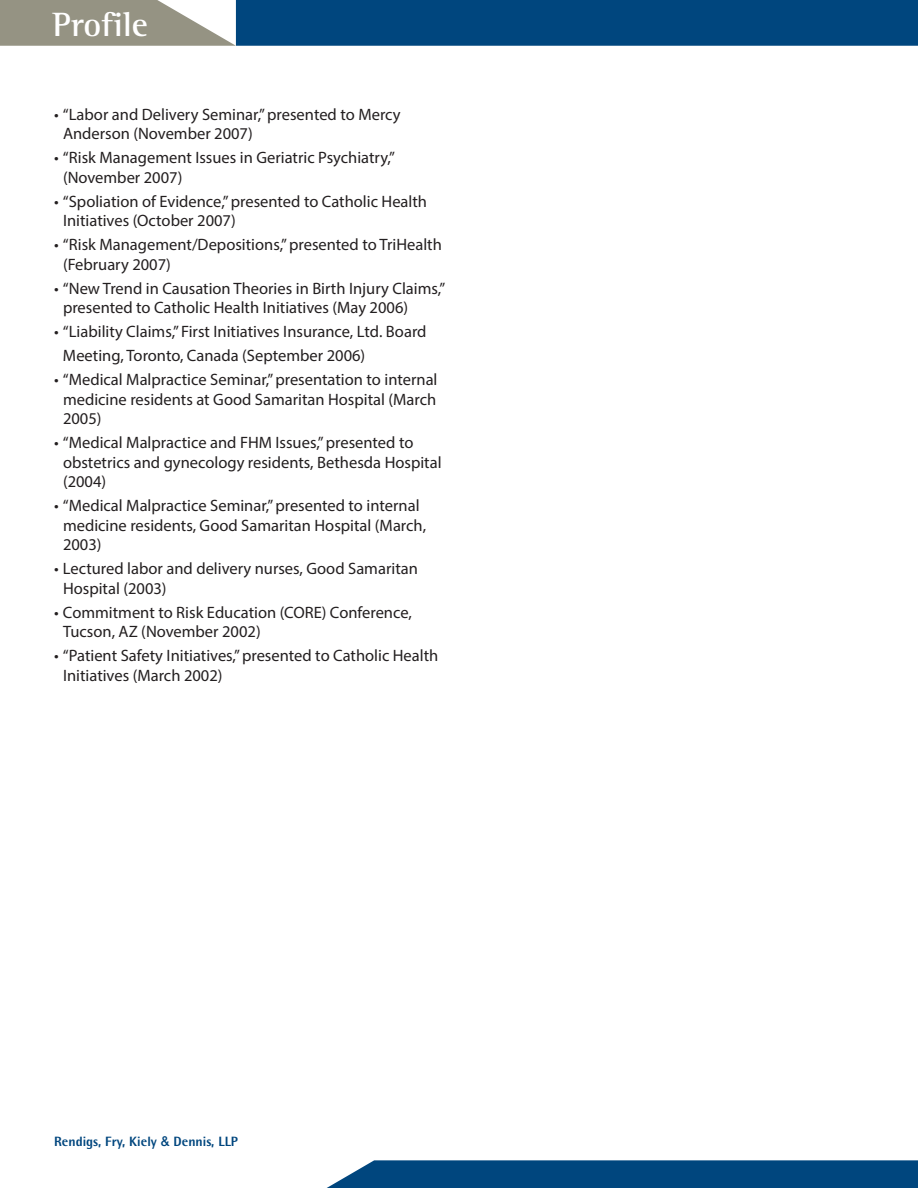
<style>
.page{position:relative;width:918px;height:1188px;background:#fff}
.page>*{position:absolute;margin:0;border:0;box-sizing:border-box;transform-origin:0 0}
.t1{font:700 34.5px "Rotis Semi Serif";color:#fff}
.Bullet{font:16.5px/19.5px "Myriad Pro";color:#231f20}
.t2{font:800 13.5px "Rotis Semi Sans";color:#00467e}
.s1{font-family:"Helvetica Neue";font-weight:500}
</style>
<div class="page">
<svg style="left:0;top:0;width:918px;height:46px;background:#2c5f85"></svg>
<svg style="left:327px;top:1160px;width:591px;height:28px;background:#0d4f84"></svg>
<p class="t1" style="left:53px;top:4px;width:97px">Profile</p>
<p class="Bullet" style="left:63px;top:104px;width:339px;text-indent:-9px">• “Labor and Delivery Seminar,” presented to Mercy<br>Anderson (November 2007)</p>
<p class="Bullet" style="left:63px;top:148px;width:333px;text-indent:-9px">• “Risk Management Issues in Geriatric Psychiatry,” (November 2007)</p>
<p class="Bullet" style="left:63px;top:191px;width:366px;text-indent:-9px">• “Spoliation of Evidence,” presented to Catholic Health<br>Initiatives (October 2007)</p>
<p class="Bullet" style="left:63px;top:235px;width:380px;text-indent:-9px">• “Risk Management/Depositions,” presented to TriHealth (February 2007)</p>
<p class="Bullet" style="left:63px;top:278px;width:384px;text-indent:-9px">• “New Trend in Causation Theories in Birth Injury Claims,” presented to Catholic Health Initiatives (May 2006)</p>
<p class="Bullet" style="left:54px;top:322px;width:374px">• “Liability Claims,” First Initiatives Insurance, Ltd. Board</p>
<p class="Bullet" style="left:63px;top:346px;width:304px">Meeting, Toronto, Canada (September 2006)</p>
<p class="Bullet" style="left:63px;top:370px;width:376px;text-align:justify;text-indent:-9px">• “Medical Malpractice Seminar,” presentation to internal medicine residents at Good Samaritan Hospital (March 2005)</p>
<p class="Bullet" style="left:63px;top:433px;width:380px;text-indent:-9px">• “Medical Malpractice and FHM Issues,” presented to obstetrics and gynecology residents, Bethesda Hospital (2004)</p>
<p class="Bullet" style="left:63px;top:496px;width:365px;text-indent:-9px">• “Medical Malpractice Seminar,” presented to internal medicine residents, Good Samaritan Hospital (March,<br>2003)</p>
<p class="Bullet" style="left:63px;top:559px;width:356px;text-indent:-9px">• Lectured labor and delivery nurses, Good Samaritan<br>Hospital (2003)</p>
<p class="Bullet" style="left:63px;top:602px;width:350px;text-indent:-9px">• Commitment to Risk Education (CORE) Conference,<br>Tucson, AZ (November 2002)</p>
<p class="Bullet" style="left:63px;top:646px;width:377px;text-indent:-9px">• “Patient Safety Initiatives,” presented to Catholic Health<br>Initiatives (March 2002)</p>
<p class="t2" style="left:54px;top:1133px;width:185px">Rendigs, Fry, Kiely <span class="s1">&amp;</span> Dennis, LLP</p>
</div>
